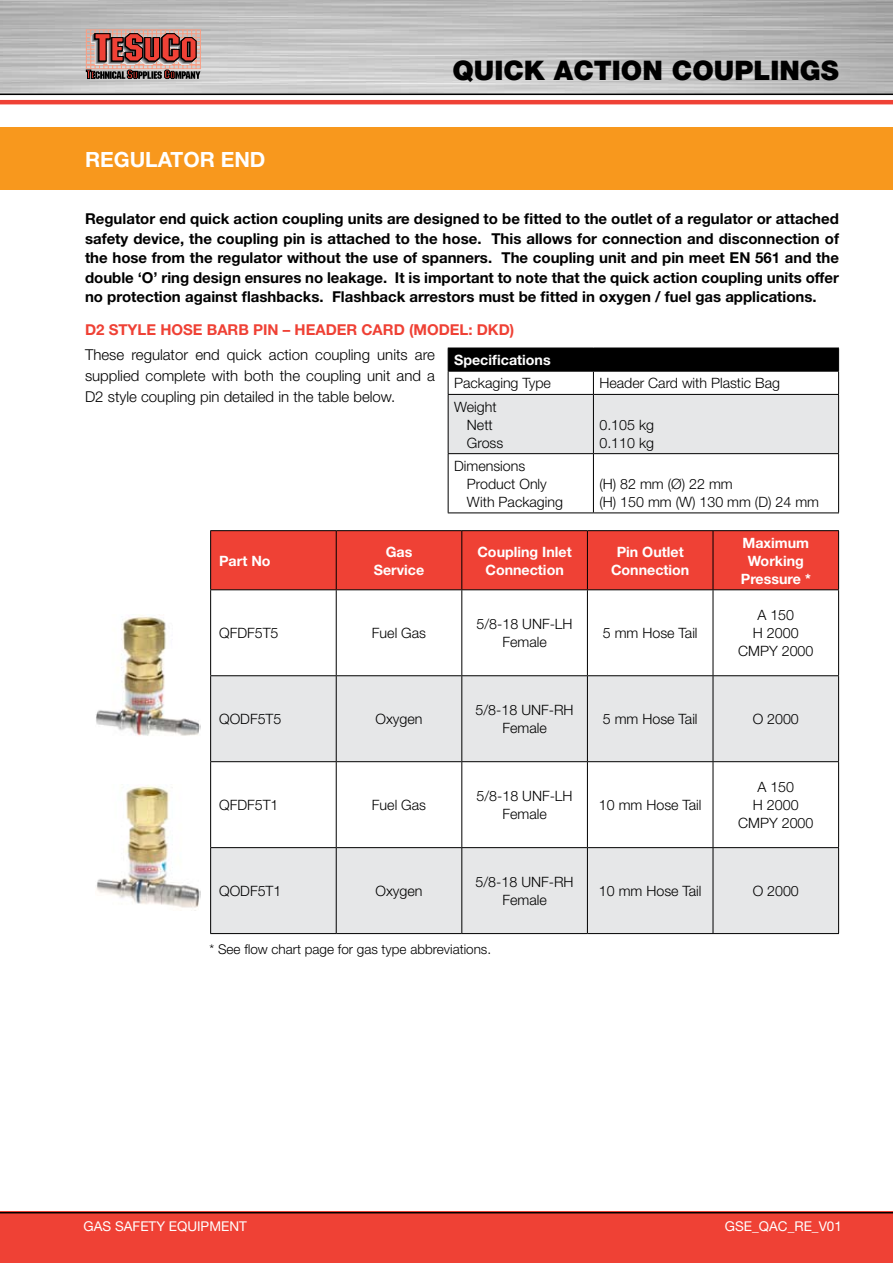
<style>
.page{position:relative;width:893px;height:1263px;background:#fff}
.page>*{position:absolute;margin:0;border:0;box-sizing:border-box;transform-origin:0 0}
.t1{font:900 27px "Helvetica Neue";color:#000}
.t2{font:700 21px "Helvetica Neue";color:#fff}
.t3{font:700 15px/19.5px "Helvetica Neue";color:#000;text-align:justify}
.t4{font:300 15px/21px "Helvetica Neue";color:#000;text-align:justify}
.t5{font:700 15px "Helvetica Neue";color:#ef4135}
.t6{font:300 14.25px/18px "Helvetica Neue";color:#000;text-align:center}
.t7{font:700 14.25px/18px "Helvetica Neue";color:#fff;text-align:center}
.t8{font:300 13.5px "Helvetica Neue";color:#000}
.t9{font:13.5px "Helvetica Neue";color:#fff}
</style>
<div class="page">
<div style="left:0;top:1212px;width:893px;height:51px;background:#ef4135"></div>
<img style="left:0;top:0;width:893px;height:94px">
<svg style="left:86px;top:30px;width:115px;height:49px;background:#9e6660"></svg>
<hr style="left:0;top:94px;width:893px;height:1px;background:#000">
<hr style="left:0;top:1212px;width:893px;height:1px;background:#000">
<hr style="left:0;top:100px;width:893px;height:4px;background:#ef4135">
<div style="left:0;top:128px;width:893px;height:62px;background:#f8981d"></div>
<svg style="left:448px;top:348px;width:391px;height:105px"></svg>
<hr style="left:448px;top:394px;width:145px;height:1px;background:#000">
<hr style="left:448px;top:395px;width:1px;height:58px;background:#000">
<hr style="left:593px;top:394px;width:246px;height:1px;background:#000">
<hr style="left:593px;top:395px;width:1px;height:58px;background:#000">
<hr style="left:838px;top:395px;width:1px;height:58px;background:#000">
<hr style="left:448px;top:453px;width:145px;height:1px;background:#000">
<hr style="left:448px;top:454px;width:1px;height:58px;background:#000">
<hr style="left:593px;top:453px;width:246px;height:1px;background:#000">
<hr style="left:593px;top:454px;width:1px;height:58px;background:#000">
<hr style="left:838px;top:454px;width:1px;height:58px;background:#000">
<hr style="left:448px;top:512px;width:145px;height:1px;background:#000">
<hr style="left:593px;top:512px;width:246px;height:1px;background:#000">
<div style="left:211px;top:531px;width:627px;height:58px;background:#ef4135"></div>
<svg style="left:211px;top:676px;width:627px;height:257px;fill:#e6e7e8"></svg>
<hr style="left:210px;top:530px;width:126px;height:1px;background:#000">
<hr style="left:210px;top:531px;width:1px;height:58px;background:#000">
<hr style="left:336px;top:530px;width:126px;height:1px;background:#000">
<hr style="left:336px;top:531px;width:1px;height:58px;background:#000">
<hr style="left:462px;top:530px;width:125px;height:1px;background:#000">
<hr style="left:461px;top:531px;width:1px;height:58px;background:#000">
<hr style="left:587px;top:530px;width:126px;height:1px;background:#000">
<hr style="left:587px;top:531px;width:1px;height:58px;background:#000">
<hr style="left:713px;top:530px;width:126px;height:1px;background:#000">
<hr style="left:713px;top:531px;width:1px;height:58px;background:#000">
<hr style="left:838px;top:531px;width:1px;height:58px;background:#000">
<hr style="left:210px;top:589px;width:126px;height:1px;background:#000">
<hr style="left:210px;top:590px;width:1px;height:85px;background:#000">
<hr style="left:336px;top:589px;width:126px;height:1px;background:#000">
<hr style="left:336px;top:590px;width:1px;height:85px;background:#000">
<hr style="left:462px;top:589px;width:125px;height:1px;background:#000">
<hr style="left:461px;top:590px;width:1px;height:85px;background:#000">
<hr style="left:587px;top:589px;width:126px;height:1px;background:#000">
<hr style="left:587px;top:590px;width:1px;height:85px;background:#000">
<hr style="left:713px;top:589px;width:126px;height:1px;background:#000">
<hr style="left:713px;top:590px;width:1px;height:85px;background:#000">
<hr style="left:838px;top:590px;width:1px;height:85px;background:#000">
<hr style="left:210px;top:675px;width:126px;height:1px;background:#000">
<hr style="left:210px;top:676px;width:1px;height:85px;background:#000">
<hr style="left:336px;top:675px;width:126px;height:1px;background:#000">
<hr style="left:336px;top:676px;width:1px;height:85px;background:#000">
<hr style="left:462px;top:675px;width:125px;height:1px;background:#000">
<hr style="left:461px;top:676px;width:1px;height:85px;background:#000">
<hr style="left:587px;top:675px;width:126px;height:1px;background:#000">
<hr style="left:587px;top:676px;width:1px;height:85px;background:#000">
<hr style="left:713px;top:675px;width:126px;height:1px;background:#000">
<hr style="left:713px;top:676px;width:1px;height:85px;background:#000">
<hr style="left:838px;top:676px;width:1px;height:85px;background:#000">
<hr style="left:210px;top:761px;width:126px;height:1px;background:#000">
<hr style="left:210px;top:762px;width:1px;height:85px;background:#000">
<hr style="left:336px;top:761px;width:126px;height:1px;background:#000">
<hr style="left:336px;top:762px;width:1px;height:85px;background:#000">
<hr style="left:462px;top:761px;width:125px;height:1px;background:#000">
<hr style="left:461px;top:762px;width:1px;height:85px;background:#000">
<hr style="left:587px;top:761px;width:126px;height:1px;background:#000">
<hr style="left:587px;top:762px;width:1px;height:85px;background:#000">
<hr style="left:713px;top:761px;width:126px;height:1px;background:#000">
<hr style="left:713px;top:762px;width:1px;height:85px;background:#000">
<hr style="left:838px;top:762px;width:1px;height:85px;background:#000">
<hr style="left:210px;top:847px;width:126px;height:1px;background:#000">
<hr style="left:210px;top:848px;width:1px;height:85px;background:#000">
<hr style="left:336px;top:847px;width:126px;height:1px;background:#000">
<hr style="left:336px;top:848px;width:1px;height:85px;background:#000">
<hr style="left:462px;top:847px;width:125px;height:1px;background:#000">
<hr style="left:461px;top:848px;width:1px;height:85px;background:#000">
<hr style="left:587px;top:847px;width:126px;height:1px;background:#000">
<hr style="left:587px;top:848px;width:1px;height:85px;background:#000">
<hr style="left:713px;top:847px;width:126px;height:1px;background:#000">
<hr style="left:713px;top:848px;width:1px;height:85px;background:#000">
<hr style="left:838px;top:848px;width:1px;height:85px;background:#000">
<hr style="left:210px;top:933px;width:126px;height:1px;background:#000">
<hr style="left:336px;top:933px;width:126px;height:1px;background:#000">
<hr style="left:462px;top:933px;width:125px;height:1px;background:#000">
<hr style="left:587px;top:933px;width:126px;height:1px;background:#000">
<hr style="left:713px;top:933px;width:126px;height:1px;background:#000">
<img style="left:96px;top:615px;width:104px;height:121px">
<img style="left:96px;top:784px;width:104px;height:127px">
<h2 class="t2" style="left:85px;top:147px;width:31px">REGULATO</h2>
<h2 class="t2" style="left:200px;top:147px;width:37px">R END</h2>
<h1 class="t1" style="left:452px;top:54px;width:122px">QUICK ACT</h1>
<h1 class="t1" style="left:612px;top:54px;width:228px">ION COUPLingS</h1>
<p class="t3" style="left:85px;top:209px;width:755px">Regulator end quick action coupling units are designed to be fitted to the outlet of a regulator or attached safety device, the coupling pin is attached to the hose. This allows for connection and disconnection of the hose from the regulator without the use of spanners. The coupling unit and pin meet EN 561 and the double ‘O’ ring design ensures no leakage. It is important to note that the quick action coupling units offer no protection against flashbacks. Flashback arrestors must be fitted in oxygen / fuel gas applications.</p>
<p class="t5" style="left:85px;top:320px;width:34px">D2 STYLE</p>
<p class="t5" style="left:160px;top:320px;width:23px">HOSE</p>
<p class="t5" style="left:207px;top:320px;width:56px">BARB PIN</p>
<p class="t5" style="left:283px;top:320px;width:34px">– HEADE</p>
<p class="t5" style="left:346px;top:320px;width:79px">R CARD (MODEL</p>
<p class="t5" style="left:468px;top:320px;width:47px">: DKD)</p>
<p class="t4" style="left:85px;top:344px;width:351px">These regulator end quick action coupling units are supplied complete with both the coupling unit and a D2 style coupling pin detailed in the table below.</p>
<p class="t7" style="left:454px;top:351px;width:98px">Specifications</p>
<p class="t6" style="left:454px;top:374px;width:98px">Packaging Type</p>
<p class="t6" style="left:599px;top:374px;width:182px">Header Card with Plastic Bag</p>
<p class="t6" style="left:467px;top:397px;width:38px;text-align:left;text-indent:-13px">Weight<br>Nett<br>Gross</p>
<p class="t6" style="left:599px;top:415px;width:56px;text-align:left">0.105 kg<br>0.110 kg</p>
<p class="t6" style="left:467px;top:456px;width:98px;text-align:left;text-indent:-13px">Dimensions<br>Product Only<br>With Packaging</p>
<p class="t6" style="left:599px;top:474px;width:221px;text-align:left">(H) 82 mm (Ø) 22 mm<br>(H) 150 mm (W) 130 mm (D) 24 mm</p>
<p class="t7" style="left:219px;top:551px;width:53px">Part No</p>
<p class="t7" style="left:374px;top:542px;width:52px">Gas<br>Service</p>
<p class="t7" style="left:477px;top:542px;width:96px">Coupling Inlet<br>Connection</p>
<p class="t7" style="left:611px;top:542px;width:80px">Pin Outlet<br>Connection</p>
<p class="t7" style="left:741px;top:533px;width:71px">Maximum<br>Working<br>Pressure *</p>
<p class="t6" style="left:219px;top:624px;width:61px">QFDF5T5</p>
<p class="t6" style="left:372px;top:624px;width:56px">Fuel Gas</p>
<p class="t6" style="left:477px;top:615px;width:98px">5/8-18 UNF-LH<br>Female</p>
<p class="t6" style="left:603px;top:624px;width:96px">5 mm Hose Tail</p>
<p class="t6" style="left:738px;top:606px;width:77px">A 150<br>H 2000<br>CMPY 2000</p>
<p class="t6" style="left:219px;top:710px;width:64px">QODF5T5</p>
<p class="t6" style="left:376px;top:710px;width:48px">Oxygen</p>
<p class="t6" style="left:476px;top:701px;width:99px">5/8-18 UNF-RH<br>Female</p>
<p class="t6" style="left:603px;top:710px;width:96px">5 mm Hose Tail</p>
<p class="t6" style="left:753px;top:710px;width:48px">O 2000</p>
<p class="t6" style="left:219px;top:796px;width:61px">QFDF5T1</p>
<p class="t6" style="left:372px;top:796px;width:56px">Fuel Gas</p>
<p class="t6" style="left:477px;top:787px;width:98px">5/8-18 UNF-LH<br>Female</p>
<p class="t6" style="left:599px;top:796px;width:104px">10 mm Hose Tail</p>
<p class="t6" style="left:738px;top:778px;width:77px">A 150<br>H 2000<br>CMPY 2000</p>
<p class="t6" style="left:219px;top:882px;width:64px">QODF5T1</p>
<p class="t6" style="left:376px;top:882px;width:48px">Oxygen</p>
<p class="t6" style="left:476px;top:873px;width:99px">5/8-18 UNF-RH<br>Female</p>
<p class="t6" style="left:599px;top:882px;width:104px">10 mm Hose Tail</p>
<p class="t6" style="left:753px;top:882px;width:48px">O 2000</p>
<p class="t8" style="left:210px;top:941px;width:283px">* See flow chart page for gas type abbreviations.</p>
<p class="t9" style="left:84px;top:1218px;width:165px">GAS SAFETY EQUIPMENT</p>
<p class="t9" style="left:725px;top:1218px;width:119px">GSE_QAC_RE_V01</p>
</div>
